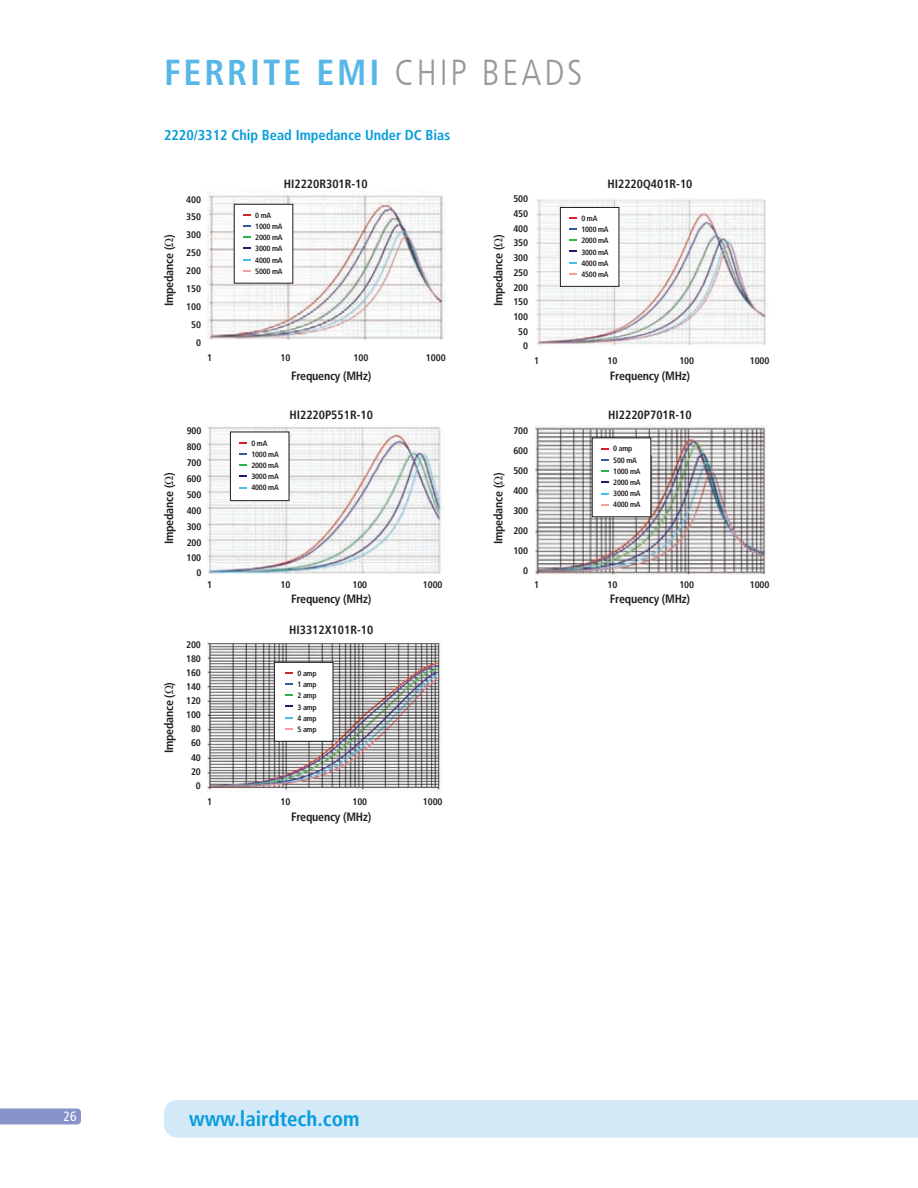
<style>
.page{position:relative;width:918px;height:1188px;background:#fff}
.page>*{position:absolute;margin:0;border:0;box-sizing:border-box;transform-origin:0 0}
.t1{font:700 condensed 36px "Frutiger LT";letter-spacing:.08em;color:#58b7e7}
.t2{font:700 condensed 21px "Frutiger LT";color:#069ddc}
.t3{font:700 condensed 14.4px "Frutiger LT";color:#069ddc}
.t4{font:condensed 13.5px "Frutiger LT";color:#fff}
.t5{font:700 condensed 12px "Frutiger LT";letter-spacing:-.02em;color:#231f20}
.t6{font:700 condensed 12px "Frutiger LT";color:#231f20}
.t7{font:700 condensed 9.6px "Frutiger LT";letter-spacing:-.01em;color:#231f20}
.t8{font:700 condensed 7.65px "Frutiger LT";letter-spacing:-.03em;color:#231f20}
.s1{font-weight:300;color:#97999c}
.s2{font-family:"Times New Roman";font-weight:400;font-stretch:normal}
</style>
<div class="page">
<svg style="left:0;top:1108px;width:81px;height:16px"></svg>
<div style="left:164px;top:1100px;width:754px;height:38px;background:#d4e9f7"></div>
<img style="left:535px;top:426px;width:231px;height:148px">
<img style="left:535px;top:199px;width:232px;height:147px">
<img style="left:207px;top:192px;width:238px;height:147px">
<img style="left:207px;top:641px;width:235px;height:150px">
<img style="left:207px;top:426px;width:236px;height:148px">
<div style="left:230px;top:432px;width:59px;height:69px;background:#fff"></div>
<div style="left:230px;top:432px;width:59px;height:69px;border:1px solid #231f20"></div>
<svg style="left:239px;top:442px;width:7px;height:2px"></svg>
<svg style="left:239px;top:464px;width:7px;height:2px"></svg>
<svg style="left:239px;top:487px;width:7px;height:2px"></svg>
<svg style="left:239px;top:453px;width:7px;height:2px"></svg>
<svg style="left:239px;top:475px;width:7px;height:2px"></svg>
<div style="left:234px;top:204px;width:59px;height:79px;background:#fff"></div>
<div style="left:234px;top:204px;width:59px;height:80px;border:1px solid #231f20"></div>
<svg style="left:243px;top:214px;width:7px;height:2px"></svg>
<svg style="left:243px;top:236px;width:7px;height:2px"></svg>
<svg style="left:243px;top:259px;width:7px;height:2px"></svg>
<svg style="left:243px;top:225px;width:7px;height:2px"></svg>
<svg style="left:243px;top:247px;width:7px;height:2px"></svg>
<svg style="left:243px;top:270px;width:7px;height:2px"></svg>
<div style="left:560px;top:207px;width:59px;height:79px;background:#fff"></div>
<div style="left:560px;top:207px;width:59px;height:80px;border:1px solid #231f20"></div>
<svg style="left:569px;top:217px;width:7px;height:2px"></svg>
<svg style="left:569px;top:262px;width:7px;height:2px"></svg>
<svg style="left:569px;top:273px;width:7px;height:2px"></svg>
<div style="left:592px;top:438px;width:59px;height:79px;background:#fff"></div>
<div style="left:592px;top:437px;width:59px;height:80px;border:1px solid #231f20"></div>
<svg style="left:601px;top:470px;width:7px;height:2px"></svg>
<svg style="left:601px;top:459px;width:7px;height:2px"></svg>
<svg style="left:601px;top:481px;width:7px;height:2px"></svg>
<div style="left:274px;top:662px;width:59px;height:79px;background:#fff"></div>
<div style="left:274px;top:662px;width:59px;height:80px;border:1px solid #231f20"></div>
<svg style="left:285px;top:672px;width:8px;height:2px"></svg>
<svg style="left:285px;top:717px;width:8px;height:2px"></svg>
<svg style="left:285px;top:683px;width:8px;height:2px"></svg>
<svg style="left:285px;top:728px;width:8px;height:2px"></svg>
<p class="t1" style="left:164px;top:51px;width:420px">FERRITE EMI <span class="s1">CHIP BEADS</span></p>
<p class="t3" style="left:164px;top:126px;width:288px">2220/3312 Chip Bead Impedance Under DC Bias</p>
<p class="t5" style="left:162px;top:306px;width:73px;rotate:-90deg">Impedance (<span class="s2">Ω</span>)</p>
<p class="t7" style="left:186px;top:194px;width:16px">400</p>
<p class="t7" style="left:186px;top:211px;width:16px">350</p>
<p class="t7" style="left:186px;top:229px;width:16px">300</p>
<p class="t7" style="left:186px;top:247px;width:16px">250</p>
<p class="t7" style="left:186px;top:265px;width:16px">200</p>
<p class="t7" style="left:186px;top:283px;width:16px">150</p>
<p class="t7" style="left:191px;top:319px;width:11px">50</p>
<p class="t7" style="left:196px;top:337px;width:7px">0</p>
<p class="t7" style="left:186px;top:301px;width:16px">100</p>
<p class="t6" style="left:284px;top:177px;width:85px">HI2220R301R-10</p>
<p class="t6" style="left:608px;top:177px;width:87px">HI2220Q401R-10</p>
<p class="t8" style="left:255px;top:211px;width:17px">0 mA</p>
<p class="t8" style="left:255px;top:222px;width:29px">1000 mA</p>
<p class="t8" style="left:255px;top:233px;width:29px">2000 mA</p>
<p class="t8" style="left:255px;top:244px;width:29px">3000 mA</p>
<p class="t8" style="left:255px;top:255px;width:29px">4000 mA</p>
<p class="t8" style="left:255px;top:267px;width:29px">5000 mA</p>
<p class="t5" style="left:491px;top:306px;width:73px;rotate:-90deg">Impedance (<span class="s2">Ω</span>)</p>
<p class="t7" style="left:513px;top:193px;width:16px">500</p>
<p class="t7" style="left:513px;top:208px;width:16px">450</p>
<p class="t7" style="left:513px;top:223px;width:16px">400</p>
<p class="t7" style="left:513px;top:267px;width:16px">250</p>
<p class="t7" style="left:513px;top:296px;width:16px">150</p>
<p class="t7" style="left:513px;top:237px;width:16px">350</p>
<p class="t7" style="left:513px;top:282px;width:16px">200</p>
<p class="t7" style="left:513px;top:311px;width:16px">100</p>
<p class="t7" style="left:518px;top:326px;width:11px">50</p>
<p class="t7" style="left:523px;top:340px;width:7px">0</p>
<p class="t7" style="left:513px;top:252px;width:16px">300</p>
<p class="t8" style="left:581px;top:214px;width:17px">0 mA</p>
<p class="t8" style="left:581px;top:225px;width:29px">1000 mA</p>
<p class="t8" style="left:581px;top:236px;width:29px">2000 mA</p>
<p class="t8" style="left:581px;top:247px;width:29px">3000 mA</p>
<p class="t8" style="left:581px;top:259px;width:29px">4000 mA</p>
<p class="t8" style="left:581px;top:270px;width:29px">4500 mA</p>
<p class="t7" style="left:207px;top:352px;width:7px">1</p>
<p class="t7" style="left:281px;top:352px;width:11px">10</p>
<p class="t7" style="left:354px;top:352px;width:16px">100</p>
<p class="t7" style="left:426px;top:352px;width:21px">1000</p>
<p class="t5" style="left:291px;top:369px;width:82px">Frequency (MHz)</p>
<p class="t7" style="left:534px;top:355px;width:7px">1</p>
<p class="t7" style="left:608px;top:355px;width:11px">10</p>
<p class="t7" style="left:679px;top:355px;width:16px">100</p>
<p class="t7" style="left:750px;top:355px;width:21px">1000</p>
<p class="t5" style="left:610px;top:369px;width:82px">Frequency (MHz)</p>
<p class="t5" style="left:162px;top:544px;width:73px;rotate:-90deg">Impedance (<span class="s2">Ω</span>)</p>
<p class="t5" style="left:162px;top:753px;width:73px;rotate:-90deg">Impedance (<span class="s2">Ω</span>)</p>
<p class="t7" style="left:187px;top:425px;width:16px">900</p>
<p class="t7" style="left:187px;top:441px;width:16px">800</p>
<p class="t7" style="left:187px;top:457px;width:16px">700</p>
<p class="t7" style="left:187px;top:473px;width:16px">600</p>
<p class="t7" style="left:187px;top:489px;width:16px">500</p>
<p class="t7" style="left:187px;top:521px;width:16px">300</p>
<p class="t7" style="left:187px;top:505px;width:16px">400</p>
<p class="t7" style="left:187px;top:537px;width:16px">200</p>
<p class="t7" style="left:186px;top:551px;width:16px">100</p>
<p class="t7" style="left:197px;top:567px;width:7px">0</p>
<p class="t8" style="left:251px;top:438px;width:17px">0 mA</p>
<p class="t8" style="left:251px;top:450px;width:29px">1000 mA</p>
<p class="t8" style="left:251px;top:461px;width:29px">2000 mA</p>
<p class="t8" style="left:251px;top:472px;width:29px">3000 mA</p>
<p class="t8" style="left:251px;top:483px;width:29px">4000 mA</p>
<p class="t6" style="left:289px;top:407px;width:85px">HI2220P551R-10</p>
<p class="t6" style="left:608px;top:407px;width:85px">HI2220P701R-10</p>
<p class="t5" style="left:491px;top:544px;width:73px;rotate:-90deg">Impedance (<span class="s2">Ω</span>)</p>
<p class="t7" style="left:513px;top:425px;width:16px">700</p>
<p class="t7" style="left:513px;top:445px;width:16px">600</p>
<p class="t7" style="left:513px;top:465px;width:16px">500</p>
<p class="t7" style="left:513px;top:485px;width:16px">400</p>
<p class="t7" style="left:513px;top:505px;width:16px">300</p>
<p class="t7" style="left:513px;top:525px;width:16px">200</p>
<p class="t7" style="left:513px;top:545px;width:16px">100</p>
<p class="t7" style="left:523px;top:565px;width:7px">0</p>
<p class="t8" style="left:613px;top:444px;width:21px">0 amp</p>
<p class="t8" style="left:613px;top:455px;width:25px">500 mA</p>
<p class="t8" style="left:613px;top:467px;width:29px">1000 mA</p>
<p class="t8" style="left:613px;top:478px;width:29px">2000 mA</p>
<p class="t8" style="left:613px;top:489px;width:29px">3000 mA</p>
<p class="t8" style="left:613px;top:500px;width:29px">4000 mA</p>
<p class="t7" style="left:207px;top:579px;width:7px">1</p>
<p class="t7" style="left:281px;top:579px;width:11px">10</p>
<p class="t7" style="left:352px;top:579px;width:16px">100</p>
<p class="t7" style="left:423px;top:579px;width:21px">1000</p>
<p class="t5" style="left:291px;top:592px;width:82px">Frequency (MHz)</p>
<p class="t7" style="left:186px;top:639px;width:16px">200</p>
<p class="t7" style="left:186px;top:653px;width:16px">180</p>
<p class="t7" style="left:186px;top:667px;width:16px">160</p>
<p class="t7" style="left:186px;top:681px;width:16px">140</p>
<p class="t7" style="left:186px;top:695px;width:16px">120</p>
<p class="t7" style="left:191px;top:723px;width:11px">80</p>
<p class="t7" style="left:191px;top:766px;width:11px">20</p>
<p class="t7" style="left:196px;top:780px;width:7px">0</p>
<p class="t7" style="left:186px;top:709px;width:16px">100</p>
<p class="t7" style="left:191px;top:752px;width:11px">40</p>
<p class="t7" style="left:191px;top:737px;width:11px">60</p>
<p class="t6" style="left:289px;top:623px;width:86px">HI3312X101R-10</p>
<p class="t8" style="left:297px;top:669px;width:21px">0 amp</p>
<p class="t8" style="left:297px;top:680px;width:21px">1 amp</p>
<p class="t8" style="left:297px;top:691px;width:21px">2 amp</p>
<p class="t8" style="left:297px;top:702px;width:21px">3 amp</p>
<p class="t8" style="left:297px;top:714px;width:21px">4 amp</p>
<p class="t8" style="left:297px;top:725px;width:21px">5 amp</p>
<p class="t7" style="left:207px;top:796px;width:7px">1</p>
<p class="t7" style="left:281px;top:796px;width:11px">10</p>
<p class="t7" style="left:352px;top:796px;width:16px">100</p>
<p class="t7" style="left:423px;top:796px;width:21px">1000</p>
<p class="t5" style="left:291px;top:809px;width:82px">Frequency (MHz)</p>
<p class="t7" style="left:534px;top:579px;width:7px">1</p>
<p class="t7" style="left:608px;top:579px;width:11px">10</p>
<p class="t7" style="left:679px;top:579px;width:16px">100</p>
<p class="t7" style="left:750px;top:579px;width:21px">1000</p>
<p class="t5" style="left:610px;top:592px;width:82px">Frequency (MHz)</p>
<h3 class="t4" style="left:64px;top:1109px;width:14px">26</h3>
<h2 class="t2" style="left:189px;top:1106px;width:172px">www.lairdtech.com</h2>
</div>
